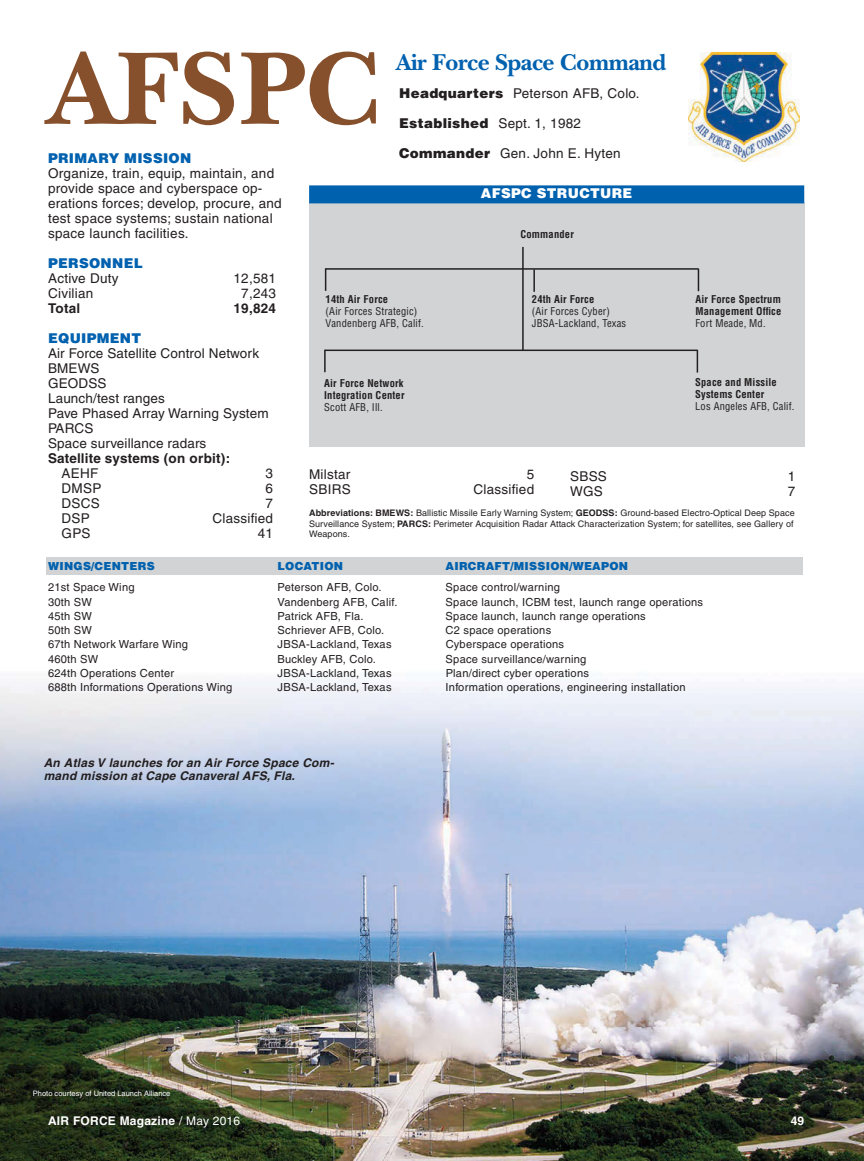
<style>
.page{position:relative;width:864px;height:1161px;background:#fff}
.page>*{position:absolute;margin:0;border:0;box-sizing:border-box;transform-origin:0 0}
.t1{font:700 108px "New Baskerville";letter-spacing:.01em;color:#86502c}
.t2{font:700 24px "New Baskerville";letter-spacing:-.02em;color:#0061af}
.t3{font:13.5px/15px "Helvetica";letter-spacing:.02em;color:#231f20}
.t4{font:700 13.5px "Helvetica";letter-spacing:.01em;color:#231f20}
.t5{font:900 13.5px "Helvetica";letter-spacing:.025em;color:#0061af}
.t6{font:900 13.5px "Helvetica";letter-spacing:.025em;color:#231f20}
.t7{font:900 13.5px "Helvetica";letter-spacing:.025em;color:#fff}
.t8{font:italic 700 12px/13.5px "Helvetica";letter-spacing:.02em;color:#231f20}
.t9{font:700 12px "Helvetica";letter-spacing:.02em;color:#fff}
.t10{font:11.1px "Helvetica";letter-spacing:.02em;color:#231f20}
.t11{font:900 11.1px "Helvetica";letter-spacing:.025em;color:#0061af}
.t12{font:700 condensed 10.5px/12px "Helvetica";letter-spacing:.015em;color:#231f20}
.t13{font:condensed 10.5px/12px "Helvetica";letter-spacing:.015em;color:#231f20}
.t14{font:9px/10.8px "Helvetica";letter-spacing:.01em;color:#231f20}
.t15{font:7.5px "Helvetica";color:#fff}
.s1{font-weight:900}
.s2{font-weight:400}
.s3{font-weight:700}
</style>
<div class="page">
<img style="left:0;top:678px;width:864px;height:483px">
<div style="left:309px;top:202px;width:495px;height:245px;background:#d1d3d4"></div>
<hr style="left:522px;top:247px;width:2px;height:103px;background:#231f20">
<hr style="left:326px;top:268px;width:372px;height:2px;background:#231f20">
<div style="left:309px;top:185px;width:495px;height:18px;background:#0061af"></div>
<hr style="left:533px;top:269px;width:2px;height:23px;background:#231f20">
<svg style="left:698px;top:269px;width:1px;height:22px"></svg>
<svg style="left:325px;top:268px;width:1px;height:23px"></svg>
<hr style="left:325px;top:350px;width:373px;height:1px;background:#231f20">
<hr style="left:696px;top:350px;width:2px;height:23px;background:#231f20">
<hr style="left:324px;top:350px;width:2px;height:22px;background:#231f20">
<img style="left:688px;top:53px;width:111px;height:108px">
<div style="left:47px;top:557px;width:756px;height:18px;background:#d1d3d4"></div>
<h1 class="t1" style="left:48px;top:26px;width:333px">AFSPC</h1>
<h2 class="t2" style="left:396px;top:48px;width:272px">Air Force Space Command</h2>
<p class="t3" style="left:399px;top:86px;width:242px"><span class="s1">Headquarters</span> Peterson AFB, Colo.</p>
<p class="t6" style="left:399px;top:114px;width:183px">Established <span class="s2">Sept. 1, 1982</span></p>
<p class="t3" style="left:399px;top:146px;width:223px"><span class="s1">Commander</span> Gen. John E. Hyten</p>
<p class="t5" style="left:48px;top:149px;width:145px">PRIMARY MISSION</p>
<p class="t3" style="left:48px;top:165px;width:235px">Organize, train, equip, maintain, and provide space and cyberspace op&shy;erations forces; develop, procure, and test space systems; sustain national space launch facilities.</p>
<p class="t5" style="left:48px;top:254px;width:96px">PERSONNEL</p>
<p class="t3" style="left:48px;top:270px;width:72px">Active Duty</p>
<p class="t3" style="left:233px;top:270px;width:44px">12,581</p>
<p class="t3" style="left:48px;top:285px;width:47px">Civilian</p>
<p class="t3" style="left:241px;top:285px;width:36px">7,243</p>
<p class="t4" style="left:48px;top:300px;width:34px">Total</p>
<p class="t4" style="left:233px;top:300px;width:44px">19,824</p>
<p class="t5" style="left:48px;top:329px;width:95px">EQUIPMENT</p>
<p class="t3" style="left:48px;top:345px;width:222px">Air Force Satellite Control Network<br>BMEWS<br>GEODSS<br>Launch/test ranges<br>Pave Phased Array Warning System<br>PARCS<br>Space surveillance radars</p>
<p class="t4" style="left:48px;top:450px;width:184px">Satellite systems (on orbit):</p>
<p class="t3" style="left:62px;top:465px;width:38px">AEHF</p>
<p class="t3" style="left:266px;top:465px;width:9px">3</p>
<p class="t3" style="left:62px;top:480px;width:41px">DMSP</p>
<p class="t3" style="left:266px;top:480px;width:9px">6</p>
<p class="t3" style="left:62px;top:495px;width:40px">DSCS</p>
<p class="t3" style="left:266px;top:495px;width:9px">7</p>
<p class="t3" style="left:62px;top:510px;width:30px">DSP</p>
<p class="t3" style="left:212px;top:510px;width:62px">Classified</p>
<p class="t3" style="left:62px;top:525px;width:31px">GPS</p>
<p class="t3" style="left:258px;top:525px;width:17px">41</p>
<p class="t7" style="left:481px;top:185px;width:153px">AFSPC STRUCTURE</p>
<p class="t12" style="left:520px;top:228px;width:55px">Commander</p>
<p class="t12" style="left:695px;top:293px;width:87px">Air Force Spectrum<br>Management Office</p>
<p class="t13" style="left:695px;top:317px;width:72px">Fort Meade, Md.</p>
<p class="t12" style="left:532px;top:293px;width:64px">24th Air Force</p>
<p class="t13" style="left:532px;top:305px;width:96px">(Air Forces Cyber)<br>JBSA-Lackland, Texas</p>
<p class="t12" style="left:326px;top:294px;width:64px">14th Air Force</p>
<p class="t13" style="left:326px;top:305px;width:100px">(Air Forces Strategic)<br>Vandenberg AFB, Calif.</p>
<p class="t12" style="left:695px;top:376px;width:83px">Space and Missile<br>Systems Center</p>
<p class="t13" style="left:695px;top:400px;width:101px">Los Angeles AFB, Calif.</p>
<p class="t12" style="left:324px;top:377px;width:82px">Air Force Network<br>Integration Center</p>
<p class="t13" style="left:324px;top:401px;width:60px">Scott AFB, Ill.</p>
<p class="t3" style="left:309px;top:466px;width:43px">Milstar</p>
<p class="t3" style="left:527px;top:466px;width:9px">5</p>
<p class="t3" style="left:309px;top:481px;width:43px">SBIRS</p>
<p class="t3" style="left:473px;top:481px;width:62px">Classified</p>
<p class="t3" style="left:570px;top:468px;width:38px">SBSS</p>
<p class="t3" style="left:788px;top:468px;width:9px">1</p>
<p class="t3" style="left:570px;top:483px;width:34px">WGS</p>
<p class="t3" style="left:788px;top:483px;width:9px">7</p>
<p class="t14" style="left:309px;top:507px;width:487px"><span class="s3">Abbreviations: BMEWS:</span> Ballistic Missile Early Warning System; <span class="s3">GEODSS:</span> Ground-based Electro-Optical Deep Space<br>Surveillance System; <span class="s3">PARCS:</span> Perimeter Acquisition Radar Attack Characterization System; for satellites, see Gallery of<br>Weapons.</p>
<p class="t11" style="left:48px;top:559px;width:108px">WINGS/CENTERS</p>
<p class="t11" style="left:278px;top:559px;width:67px">LOCATION</p>
<p class="t11" style="left:445px;top:559px;width:184px">AIRCRAFT/MISSION/WEAPON</p>
<p class="t10" style="left:48px;top:581px;width:88px">21st Space Wing</p>
<p class="t10" style="left:278px;top:581px;width:105px">Peterson AFB, Colo.</p>
<p class="t10" style="left:446px;top:581px;width:116px">Space control/warning</p>
<p class="t10" style="left:48px;top:595px;width:45px">30th SW</p>
<p class="t10" style="left:278px;top:595px;width:121px">Vandenberg AFB, Calif.</p>
<p class="t10" style="left:446px;top:595px;width:259px">Space launch, ICBM test, launch range operations</p>
<p class="t10" style="left:48px;top:609px;width:45px">45th SW</p>
<p class="t10" style="left:278px;top:609px;width:88px">Patrick AFB, Fla.</p>
<p class="t10" style="left:446px;top:609px;width:202px">Space launch, launch range operations</p>
<p class="t10" style="left:48px;top:624px;width:45px">50th SW</p>
<p class="t10" style="left:278px;top:624px;width:108px">Schriever AFB, Colo.</p>
<p class="t10" style="left:446px;top:624px;width:107px">C2 space operations</p>
<p class="t10" style="left:48px;top:638px;width:141px">67th Network Warfare Wing</p>
<p class="t10" style="left:278px;top:638px;width:115px">JBSA-Lackland, Texas</p>
<p class="t10" style="left:446px;top:638px;width:120px">Cyberspace operations</p>
<p class="t10" style="left:48px;top:652px;width:52px">460th SW</p>
<p class="t10" style="left:278px;top:652px;width:100px">Buckley AFB, Colo.</p>
<p class="t10" style="left:446px;top:652px;width:142px">Space surveillance/warning</p>
<p class="t10" style="left:48px;top:666px;width:128px">624th Operations Center</p>
<p class="t10" style="left:278px;top:666px;width:115px">JBSA-Lackland, Texas</p>
<p class="t10" style="left:446px;top:666px;width:145px">Plan/direct cyber operations</p>
<p class="t10" style="left:48px;top:681px;width:186px">688th Informations Operations Wing</p>
<p class="t10" style="left:278px;top:681px;width:115px">JBSA-Lackland, Texas</p>
<p class="t10" style="left:446px;top:681px;width:242px">Information operations, engineering installation</p>
<p class="t8" style="left:44px;top:756px;width:292px">An Atlas V launches for an Air Force Space Com&shy;mand mission at Cape Canaveral AFS, Fla.</p>
<p class="t15" style="left:33px;top:1089px;width:139px">Photo courtesy of United Launch Alliance</p>
<p class="t9" style="left:48px;top:1113px;width:194px">AIR FORCE Magazine <span class="s2">/ May 2016</span></p>
<p class="t9" style="left:791px;top:1113px;width:15px">49</p>
</div>
